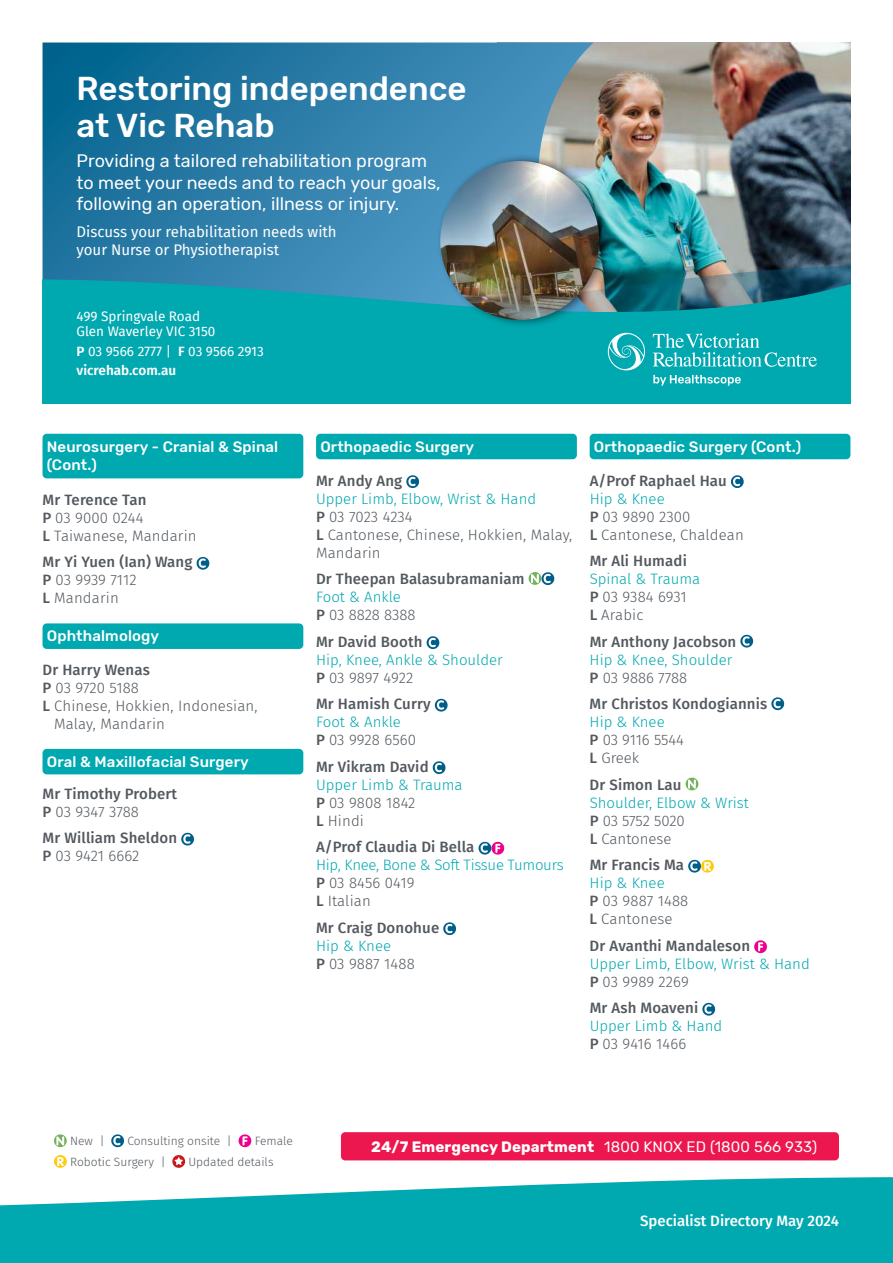
<style>
.page{position:relative;width:893px;height:1263px;background:#fff}
.page>*{position:absolute;margin:0;border:0;box-sizing:border-box;transform-origin:0 0}
.t1{font:500 33px/37.5px "Rubik";color:#fff}
.t2{font:18px/21.6px "Rubik";color:#fff}
.t3{font:500 15px/18px "Fira Sans";letter-spacing:.01em;color:#53595f}
.t4{font:300 15px/18px "Fira Sans";letter-spacing:.01em;color:#53595f}
.t5{font:300 15px/18px "Fira Sans";color:#00a8b0}
.t6{font:500 15px/18px "Rubik";letter-spacing:.01em;color:#fff}
.t7{font:15px/18px "Fira Sans";color:#fff}
.t8{font:300 15px/18px "Fira Sans";letter-spacing:-.02em;color:#00a8b0}
.t9{font:700 15px "Rubik";letter-spacing:.01em;color:#fff}
.t10{font:500 15px "Fira Sans";color:#fff}
.t11{font:13.5px/15px "Fira Sans";color:#fff}
.t12{font:300 12px "Fira Sans";color:#53595f}
.s1{font-weight:600}
.s2{font-weight:500}
.s3{font-weight:300}
.s4{color:#00a8b0}
.s5{font-weight:500;color:#53595f}
.s6{color:#53595f}
.s7{font-weight:400}
</style>
<div class="page">
<svg style="left:0;top:1177px;width:893px;height:86px;background:#25b4bb"></svg>
<div style="left:341px;top:1132px;width:498px;height:28px;background:#ed174f;border-radius:4px"></div>
<svg style="left:54px;top:1134px;width:13px;height:13px"></svg>
<svg style="left:111px;top:1134px;width:13px;height:13px"></svg>
<svg style="left:239px;top:1134px;width:12px;height:13px"></svg>
<svg style="left:54px;top:1155px;width:13px;height:13px"></svg>
<svg style="left:172px;top:1155px;width:13px;height:13px"></svg>
<div style="left:43px;top:434px;width:260px;height:44px;background:#00a8b0;border-radius:4px"></div>
<svg style="left:197px;top:557px;width:12px;height:13px"></svg>
<div style="left:43px;top:623px;width:260px;height:26px;background:#00a8b0;border-radius:4px"></div>
<div style="left:43px;top:749px;width:260px;height:25px;background:#00a8b0;border-radius:4px"></div>
<svg style="left:181px;top:833px;width:13px;height:12px"></svg>
<div style="left:316px;top:434px;width:261px;height:25px;background:#00a8b0;border-radius:4px"></div>
<svg style="left:406px;top:475px;width:13px;height:13px"></svg>
<svg style="left:529px;top:572px;width:25px;height:13px"></svg>
<svg style="left:427px;top:636px;width:12px;height:13px"></svg>
<svg style="left:435px;top:699px;width:13px;height:12px"></svg>
<svg style="left:433px;top:761px;width:12px;height:13px"></svg>
<svg style="left:479px;top:842px;width:25px;height:12px"></svg>
<svg style="left:443px;top:922px;width:13px;height:13px"></svg>
<div style="left:590px;top:434px;width:260px;height:25px;background:#00a8b0;border-radius:4px"></div>
<svg style="left:731px;top:475px;width:13px;height:13px"></svg>
<svg style="left:740px;top:635px;width:13px;height:12px"></svg>
<svg style="left:771px;top:697px;width:13px;height:13px"></svg>
<svg style="left:686px;top:778px;width:12px;height:12px"></svg>
<svg style="left:688px;top:860px;width:26px;height:12px"></svg>
<svg style="left:754px;top:940px;width:13px;height:13px"></svg>
<svg style="left:702px;top:1003px;width:13px;height:12px"></svg>
<img style="left:622px;top:43px;width:228px;height:223px">
<svg style="left:43px;top:43px;width:579px;height:223px;background:#327ea6"></svg>
<svg style="left:43px;top:266px;width:807px;height:11px;background:#387c9b"></svg>
<svg style="left:43px;top:277px;width:807px;height:127px;background:#06a1ab"></svg>
<svg style="left:653px;top:333px;width:164px;height:34px;background:#30b8be"></svg>
<svg style="left:653px;top:375px;width:88px;height:11px"></svg>
<svg style="left:608px;top:333px;width:37px;height:37px"></svg>
<div style="left:436px;top:153px;width:175px;height:175px;background:#000;opacity:.5"></div>
<img style="left:440px;top:161px;width:159px;height:159px;border-radius:79px">
<h1 class="t1" style="left:77px;top:70px;width:392px">Restoring independence at Vic Rehab</h1>
<p class="t2" style="left:77px;top:151px;width:366px">Providing a tailored rehabilitation program to meet your needs and to reach your goals, following an operation, illness or injury.</p>
<p class="t7" style="left:77px;top:222px;width:262px">Discuss your rehabilitation needs with your Nurse or Physiotherapist</p>
<p class="t11" style="left:77px;top:309px;width:140px">499 Springvale Road<br>Glen Waverley VIC 3150</p>
<p class="t11" style="left:77px;top:341px;width:189px;line-height:19.2px"><span class="s1">P</span> 03 9566 2777 | <span class="s1">F</span> 03 9566 2913 <span class="s1">vicrehab.com.au</span></p>
<p class="t6" style="left:47px;top:438px;width:233px">Neurosurgery - Cranial &amp; Spinal (Cont.)</p>
<p class="t4" style="left:43px;top:491px;width:156px"><span class="s2">Mr Terence Tan<br>P</span> 03 9000 0244<br><span class="s2">L</span> Taiwanese, Mandarin</p>
<p class="t3" style="left:43px;top:552px;width:152px">Mr Yi Yuen (Ian) Wang<br>P <span class="s3">03 9939 7112<br></span>L <span class="s3">Mandarin</span></p>
<p class="t6" style="left:47px;top:628px;width:114px">Ophthalmology</p>
<p class="t3" style="left:43px;top:660px;width:109px">Dr Harry Wenas</p>
<p class="t4" style="left:43px;top:679px;width:98px"><span class="s2">P</span> 03 9720 5188</p>
<p class="t4" style="left:43px;top:697px;width:217px"><span class="s2">L</span> Chinese, Hokkien, Indonesian,</p>
<p class="t4" style="left:54px;top:715px;width:112px">Malay, Mandarin</p>
<p class="t6" style="left:47px;top:753px;width:204px">Oral &amp; Maxillofacial Surgery</p>
<p class="t3" style="left:43px;top:784px;width:136px">Mr Timothy Probert<br>P <span class="s3">03 9347 3788</span></p>
<p class="t3" style="left:43px;top:828px;width:136px">Mr William Sheldon<br>P <span class="s3">03 9421 6662</span></p>
<p class="t6" style="left:320px;top:438px;width:155px">Orthopaedic Surgery</p>
<p class="t3" style="left:316px;top:471px;width:88px">Mr Andy Ang</p>
<p class="t4" style="left:316px;top:489px;width:258px"><span class="s4">Upper Limb, Elbow, Wrist &amp; Hand<br></span><span class="s2">P</span> 03 7023 4234<br><span class="s2">L</span> Cantonese, Chinese, Hokkien, Malay,<br>Mandarin</p>
<p class="t3" style="left:316px;top:569px;width:210px">Dr Theepan Balasubramaniam</p>
<p class="t5" style="left:316px;top:588px;width:101px">Foot &amp; Ankle<br><span class="s5">P</span> <span class="s6">03 8828 8388</span></p>
<p class="t3" style="left:316px;top:632px;width:108px">Mr David Booth</p>
<p class="t5" style="left:316px;top:650px;width:188px">Hip, Knee, Ankle &amp; Shoulder<br><span class="s5">P</span> <span class="s6">03 9897 4922</span></p>
<p class="t3" style="left:316px;top:694px;width:116px">Mr Hamish Curry</p>
<p class="t5" style="left:316px;top:713px;width:101px">Foot &amp; Ankle<br><span class="s5">P</span> <span class="s6">03 9928 6560</span></p>
<p class="t3" style="left:316px;top:757px;width:114px">Mr Vikram David</p>
<p class="t5" style="left:316px;top:775px;width:148px">Upper Limb &amp; Trauma<br><span class="s5">P</span> <span class="s6">03 9808 1842<br></span><span class="s5">L</span> <span class="s6">Hindi</span></p>
<p class="t3" style="left:316px;top:837px;width:160px">A/Prof Claudia Di Bella</p>
<p class="t8" style="left:316px;top:856px;width:249px">Hip, Knee, Bone &amp; Soft Tissue Tumours<br><span class="s5">P</span> <span class="s6">03 8456 0419<br></span><span class="s5">L</span> <span class="s6">Italian</span></p>
<p class="t3" style="left:316px;top:918px;width:125px">Mr Craig Donohue</p>
<p class="t4" style="left:316px;top:936px;width:100px"><span class="s4">Hip &amp; Knee<br></span><span class="s2">P</span> 03 9887 1488</p>
<p class="t6" style="left:594px;top:438px;width:209px">Orthopaedic Surgery (Cont.)</p>
<p class="t3" style="left:590px;top:471px;width:139px">A/Prof Raphael Hau</p>
<p class="t4" style="left:590px;top:489px;width:156px"><span class="s4">Hip &amp; Knee<br></span><span class="s2">P</span> 03 9890 2300<br><span class="s2">L</span> Cantonese, Chaldean</p>
<p class="t3" style="left:590px;top:551px;width:99px">Mr Ali Humadi</p>
<p class="t4" style="left:590px;top:570px;width:112px"><span class="s4">Spinal &amp; Trauma<br></span><span class="s2">P</span> 03 9384 6931<br><span class="s2">L</span> Arabic</p>
<p class="t3" style="left:590px;top:632px;width:148px">Mr Anthony Jacobson</p>
<p class="t5" style="left:590px;top:650px;width:144px">Hip &amp; Knee, Shoulder<br><span class="s5">P</span> <span class="s6">03 9886 7788</span></p>
<p class="t3" style="left:590px;top:694px;width:179px">Mr Christos Kondogiannis</p>
<p class="t4" style="left:590px;top:713px;width:96px"><span class="s4">Hip &amp; Knee<br></span><span class="s2">P</span> 03 9116 5544<br><span class="s2">L</span> Greek</p>
<p class="t3" style="left:590px;top:775px;width:93px">Dr Simon Lau</p>
<p class="t5" style="left:590px;top:793px;width:161px">Shoulder, Elbow &amp; Wrist<br><span class="s5">P</span> <span class="s6">03 5752 5020<br></span><span class="s5">L</span> <span class="s6">Cantonese</span></p>
<p class="t3" style="left:590px;top:855px;width:96px">Mr Francis Ma</p>
<p class="t4" style="left:590px;top:874px;width:100px"><span class="s4">Hip &amp; Knee<br></span><span class="s2">P</span> 03 9887 1488<br><span class="s2">L</span> Cantonese</p>
<p class="t3" style="left:590px;top:936px;width:162px">Dr Avanthi Mandaleson</p>
<p class="t5" style="left:590px;top:954px;width:222px">Upper Limb, Elbow, Wrist &amp; Hand<br><span class="s5">P</span> <span class="s6">03 9989 2269</span></p>
<p class="t3" style="left:590px;top:998px;width:110px">Mr Ash Moaveni</p>
<p class="t5" style="left:590px;top:1017px;width:134px">Upper Limb &amp; Hand<br><span class="s5">P</span> <span class="s6">03 9416 1466</span></p>
<p class="t12" style="left:70px;top:1132px;width:36px">New |</p>
<p class="t12" style="left:127px;top:1132px;width:106px">Consulting onsite |</p>
<p class="t12" style="left:255px;top:1132px;width:40px">Female</p>
<p class="t12" style="left:70px;top:1153px;width:97px">Robotic Surgery |</p>
<p class="t12" style="left:188px;top:1153px;width:87px">Updated details</p>
<p class="t9" style="left:371px;top:1137px;width:448px">24/7 Emergency Department <span class="s7">1800 KNOX ED (1800 566 933)</span></p>
<p class="t10" style="left:640px;top:1209px;width:200px">Specialist Directory May 2024</p>
</div>
